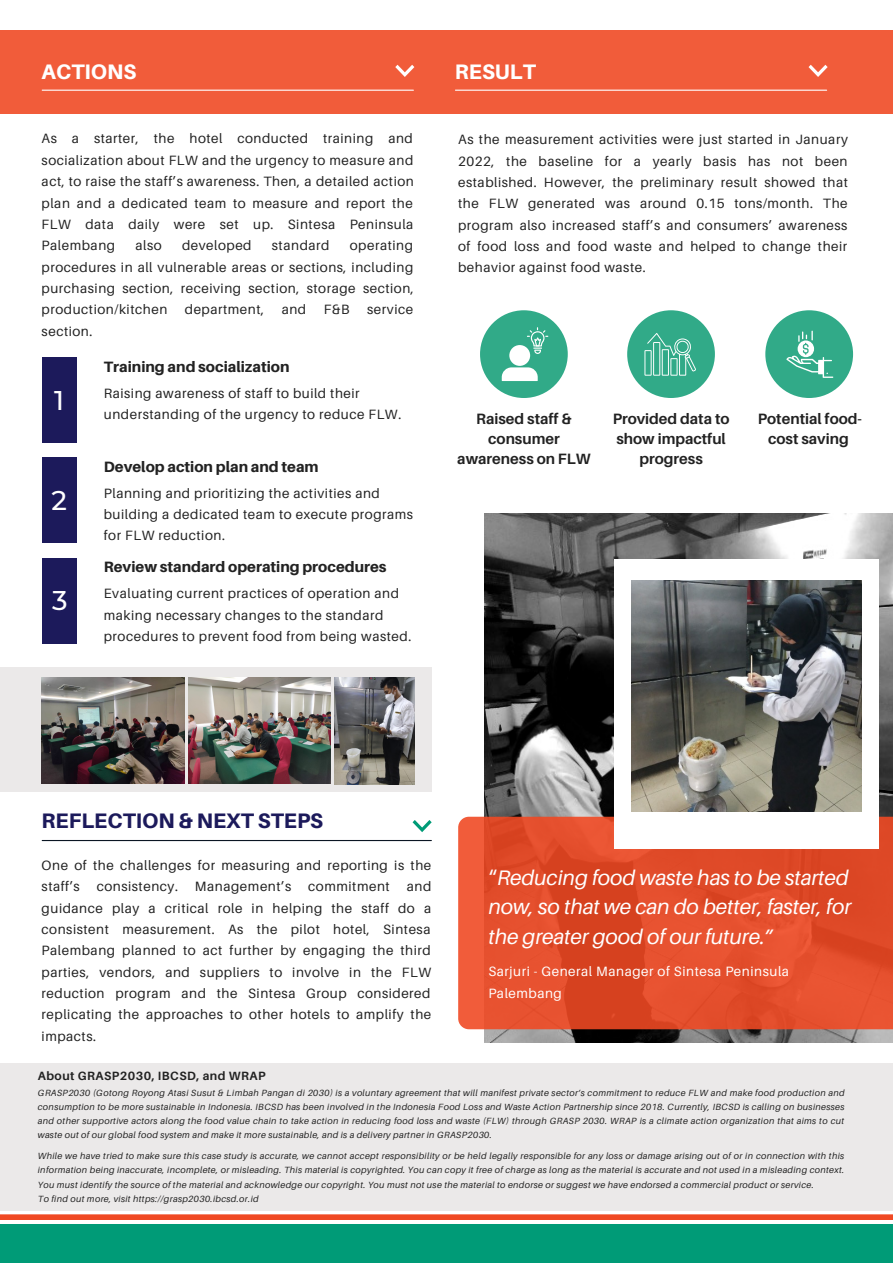
<style>
.page{position:relative;width:893px;height:1264px;background:#fff}
.page>*{position:absolute;margin:0;border:0;box-sizing:border-box;transform-origin:0 0}
.t1{font:500 27px "Montserrat";color:#fff}
.t2{font:italic 21px/29.2px "Aileron";color:#fff;text-align:justify}
.t3{font:800 21px "Aileron";color:#1c1a5b}
.t4{font:800 21px "Aileron";color:#fff}
.t5{font:700 15px/20.2px "Aileron";color:#222;text-align:center}
.t6{font:800 15px "Aileron";color:#222}
.t7{font:13.5px/21.3px "Aileron";letter-spacing:.04em;color:#222;text-align:justify}
.t8{font:13.5px/21.3px "Aileron";letter-spacing:.04em;color:#fff}
.t9{font:700 12px "Aileron";letter-spacing:.04em;color:#222}
.t10{font:italic 9px/14.2px "Aileron";letter-spacing:.04em;color:#222}
.s1{font-style:normal}
</style>
<div class="page">
<div style="left:0;top:1224px;width:892px;height:38px;background:#009b77"></div>
<div style="left:0;top:1214px;width:892px;height:5px;background:#f04923"></div>
<div style="left:0;top:31px;width:892px;height:83px;background:#f15c3a"></div>
<div style="left:42px;top:358px;width:34px;height:85px;background:#1c1a5b"></div>
<div style="left:42px;top:457px;width:34px;height:86px;background:#1c1a5b"></div>
<div style="left:42px;top:558px;width:34px;height:85px;background:#1c1a5b"></div>
<img style="left:484px;top:513px;width:408px;height:529px">
<svg style="left:458px;top:816px;width:434px;height:213px;background:#e14d2b"></svg>
<hr style="left:42px;top:840px;width:389px;height:1px;background:#0b1623">
<svg style="left:412px;top:820px;width:19px;height:12px"></svg>
<div style="left:627px;top:310px;width:87px;height:88px;background:#31aa88;border-radius:50%"></div>
<div style="left:480px;top:310px;width:87px;height:88px;background:#31aa88;border-radius:50%"></div>
<hr style="left:42px;top:90px;width:371px;height:1px;background:#fff">
<svg style="left:395px;top:65px;width:19px;height:12px"></svg>
<hr style="left:455px;top:90px;width:371px;height:1px;background:#fff">
<svg style="left:808px;top:65px;width:19px;height:12px"></svg>
<div style="left:765px;top:310px;width:88px;height:88px;background:#31aa88;border-radius:50%"></div>
<div style="left:614px;top:559px;width:264px;height:289px;background:#fff"></div>
<img style="left:631px;top:580px;width:230px;height:232px">
<div style="left:0;top:667px;width:432px;height:125px;background:#ebe9e9"></div>
<img style="left:42px;top:677px;width:142px;height:106px">
<img style="left:188px;top:677px;width:143px;height:106px">
<img style="left:334px;top:677px;width:80px;height:107px">
<svg style="left:644px;top:333px;width:52px;height:42px"></svg>
<svg style="left:786px;top:330px;width:47px;height:48px"></svg>
<svg style="left:501px;top:327px;width:47px;height:54px"></svg>
<div style="left:0;top:1062px;width:892px;height:148px;background:#ebe9e9"></div>
<h2 class="t4" style="left:42px;top:58px;width:96px">ACTIONS</h2>
<h2 class="t4" style="left:455px;top:58px;width:82px">RESULT</h2>
<p class="t7" style="left:42px;top:128px;width:374px">As a starter, the hotel conducted training and socialization about FLW and the urgency to measure and act, to raise the staff’s awareness. Then, a detailed action plan and a dedicated team to measure and report the FLW data daily were set up. Sintesa Peninsula Palembang</p>
<p class="t7" style="left:135px;top:234px;width:28px">also</p>
<p class="t7" style="left:182px;top:234px;width:71px">developed</p>
<p class="t7" style="left:272px;top:234px;width:59px">standard</p>
<p class="t7" style="left:42px;top:234px;width:374px;text-indent:308px">operating procedures in all vulnerable areas or sections, including purchasing section, receiving section, storage section, production/kitchen</p>
<p class="t7" style="left:185px;top:299px;width:81px">department,</p>
<p class="t7" style="left:282px;top:299px;width:26px">and</p>
<p class="t7" style="left:324px;top:299px;width:28px">F&amp;B</p>
<p class="t7" style="left:367px;top:299px;width:47px">service</p>
<p class="t7" style="left:42px;top:320px;width:52px">section.</p>
<h1 class="t1" style="left:54px;top:384px;width:11px">1</h1>
<p class="t6" style="left:104px;top:357px;width:187px">Training and socialization</p>
<p class="t7" style="left:104px;top:382px;width:299px">Raising awareness of staff to build their understanding of the urgency to reduce FLW.</p>
<h1 class="t1" style="left:52px;top:483px;width:17px">2</h1>
<h1 class="t1" style="left:52px;top:584px;width:17px">3</h1>
<p class="t6" style="left:104px;top:457px;width:216px">Develop action plan and team</p>
<p class="t7" style="left:104px;top:482px;width:311px;text-align:left">Planning and prioritizing the activities and building a dedicated team to execute programs for FLW reduction.</p>
<p class="t6" style="left:104px;top:557px;width:284px">Review standard operating procedures</p>
<p class="t7" style="left:104px;top:582px;width:309px;text-align:left">Evaluating current practices of operation and making necessary changes to the standard procedures to prevent food from being wasted.</p>
<p class="t7" style="left:458px;top:129px;width:391px">As the measurement activities were just started in January 2022, the baseline for a yearly basis has not been established. However, the preliminary result showed that the FLW generated was around 0.15 tons/month. The program also increased staff’s and consumers’ awareness of food loss and food waste and helped to change their behavior against food waste.</p>
<p class="t5" style="left:457px;top:408px;width:135px">Raised staff &amp; consumer awareness on FLW</p>
<p class="t5" style="left:757px;top:408px;width:106px">Potential food&shy;cost saving</p>
<p class="t5" style="left:612px;top:408px;width:118px">Provided data to show impactful progress</p>
<h2 class="t3" style="left:42px;top:807px;width:283px">REFLECTION &amp; NEXT STEPS</h2>
<p class="t7" style="left:42px;top:854px;width:391px">One of the challenges for measuring and reporting is the staff’s</p>
<p class="t7" style="left:42px;top:875px;width:391px;text-indent:365px">and guidance play a critical role in helping the staff do a consistent measurement. As the pilot hotel, Sintesa Palembang planned to act further by engaging the third parties, vendors, and suppliers to involve in the FLW reduction program and the Sintesa Group considered replicating the approaches to other hotels to amplify the impacts.</p>
<p class="t7" style="left:97px;top:875px;width:83px">consistency.</p>
<p class="t7" style="left:195px;top:875px;width:98px">Management’s</p>
<p class="t7" style="left:308px;top:875px;width:83px">commitment</p>
<h2 class="t2" style="left:488px;top:862px;width:364px"><span class="s1">“</span>Reducing food waste has to be started now, so that we can do better, faster, for the greater good of our future.”</h2>
<p class="t8" style="left:488px;top:960px;width:302px">Sarjuri - General Manager of Sintesa Peninsula<br>Palembang</p>
<p class="t9" style="left:38px;top:1068px;width:229px">About GRASP2030, IBCSD, and WRAP</p>
<p class="t10" style="left:38px;top:1085px;width:808px;text-align:justify">GRASP2030 (Gotong Royong Atasi Susut &amp; Limbah Pangan di 2030) is a voluntary agreement that will manifest private sector’s commitment to reduce FLW and make food production and consumption to be more sustainable in Indonesia. IBCSD has been involved in the Indonesia Food Loss and Waste Action Partnership since 2018. Currently, IBCSD is calling on businesses and other supportive actors along the food value chain to take action in reducing food loss and waste (FLW) through GRASP 2030. WRAP is a climate action organization that aims to cut waste out of our global food system and make it more sustainable, and is a delivery partner in GRASP2030.</p>
<p class="t10" style="left:38px;top:1148px;width:807px">While we have tried to make sure this case study is accurate, we cannot accept responsibility or be held legally responsible for any loss or damage arising out of or in connection with this information being inaccurate, incomplete, or misleading. This material is copyrighted. You can copy it free of charge as long as the material is accurate and not used in a misleading context.<br>You must identify the source of the material and acknowledge our copyright. You must not use the material to endorse or suggest we have endorsed a commercial product or service.<br>To find out more, visit https://grasp2030.ibcsd.or.id</p>
</div>
